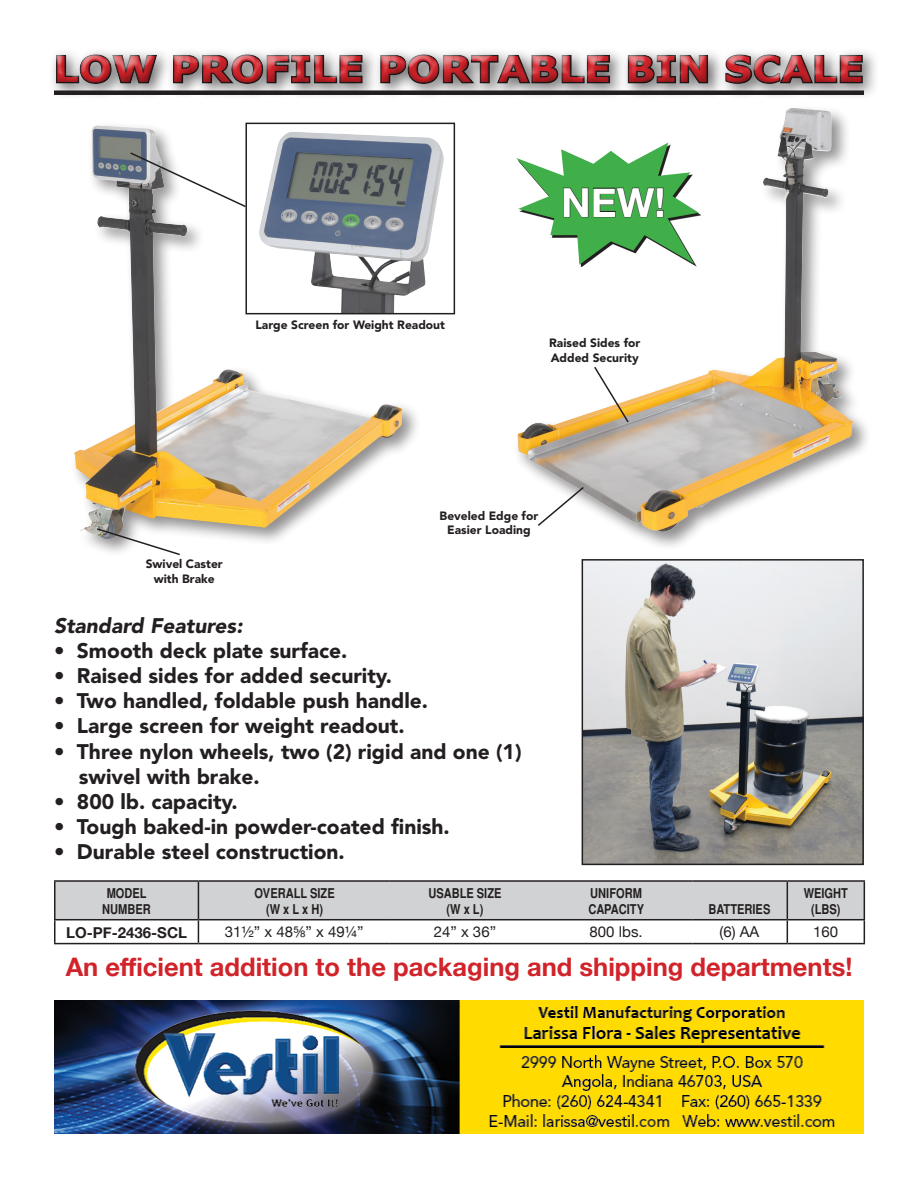
<style>
.page{position:relative;width:918px;height:1188px;background:#fff}
.page>*{position:absolute;margin:0;border:0;box-sizing:border-box;transform-origin:0 0}
.t1{font:700 40.05px "Helvetica Neue";color:#fff}
.t2{font:700 35.25px "Verdana";letter-spacing:.015em;color:#d1232a;scale:1.1 1}
.t3{font:700 25.5px "Helvetica Neue";color:#d1232a}
.t4{font:900 21px "Avenir";color:#231f20}
.t5{font:italic 900 21px "Avenir";color:#231f20}
.t6{font:15px "Helvetica Neue";color:#231f20}
.t7{font:700 15px "Helvetica Neue";color:#231f20}
.t8{font:700 condensed 13.5px "Helvetica";color:#231f20}
.t9{font:900 12px/14.4px "Avenir";color:#231f20;text-align:center}
</style>
<div class="page">
<img style="left:54px;top:1000px;width:810px;height:133px">
<div style="left:70px;top:121px;width:352px;height:437px;background:#231f20;opacity:.5"></div>
<img style="left:74px;top:131px;width:327px;height:408px">
<img style="left:517px;top:108px;width:336px;height:424px">
<img style="left:585px;top:562px;width:276px;height:300px">
<div style="left:582px;top:559px;width:282px;height:306px;border:2px solid #231f20"></div>
<img style="left:258px;top:132px;width:186px;height:179px">
<div style="left:245px;top:123px;width:210px;height:191px;border:2px solid #231f20"></div>
<hr style="left:54px;top:880px;width:144px;height:2px;background:#231f20">
<hr style="left:54px;top:882px;width:2px;height:37px;background:#231f20">
<hr style="left:198px;top:880px;width:192px;height:2px;background:#231f20">
<hr style="left:390px;top:880px;width:150px;height:2px;background:#231f20">
<hr style="left:540px;top:880px;width:152px;height:2px;background:#231f20">
<hr style="left:692px;top:880px;width:95px;height:2px;background:#231f20">
<hr style="left:787px;top:880px;width:78px;height:2px;background:#231f20">
<hr style="left:54px;top:919px;width:144px;height:1px;background:#231f20">
<hr style="left:54px;top:920px;width:2px;height:23px;background:#231f20">
<svg style="left:55px;top:881px;width:810px;height:62px"></svg>
<hr style="left:54px;top:943px;width:144px;height:1px;background:#231f20">
<hr style="left:198px;top:943px;width:192px;height:1px;background:#231f20">
<hr style="left:390px;top:943px;width:150px;height:1px;background:#231f20">
<hr style="left:540px;top:943px;width:152px;height:1px;background:#231f20">
<hr style="left:692px;top:943px;width:95px;height:1px;background:#231f20">
<hr style="left:787px;top:943px;width:78px;height:1px;background:#231f20">
<div style="left:48px;top:49px;width:826px;height:46px;background:#231f20;opacity:.75"></div>
<div style="left:518px;top:144px;width:183px;height:123px;background:#fff"></div>
<svg style="left:516px;top:143px;width:183px;height:122px"></svg>
<svg style="left:129px;top:151px;width:118px;height:58px"></svg>
<svg style="left:95px;top:527px;width:87px;height:29px"></svg>
<svg style="left:536px;top:485px;width:49px;height:42px"></svg>
<svg style="left:593px;top:365px;width:37px;height:59px"></svg>
<h2 class="t2" style="left:54px;top:46px;width:738px">LOW PROFILE PORTABLE BIN SCALE</h2>
<p class="t9" style="left:256px;top:317px;width:191px">Large Screen for Weight Readout</p>
<p class="t1" style="left:561px;top:171px;width:106px">NEW!</p>
<p class="t9" style="left:549px;top:336px;width:93px;text-align:left">Raised Sides for<br>Added Security</p>
<p class="t9" style="left:146px;top:557px;width:79px">Swivel Caster with Brake</p>
<p class="t9" style="left:440px;top:508px;width:100px">Beveled Edge for<br>Easier Loading</p>
<p class="t5" style="left:54px;top:613px;width:190px">Standard Features:</p>
<p class="t4" style="left:54px;top:638px;width:295px">• Smooth deck plate surface.</p>
<p class="t4" style="left:54px;top:663px;width:339px">• Raised sides for added security.</p>
<p class="t4" style="left:54px;top:688px;width:376px">• Two handled, foldable push handle.</p>
<p class="t4" style="left:54px;top:713px;width:352px">• Large screen for weight readout.</p>
<p class="t4" style="left:54px;top:739px;width:469px">• Three nylon wheels, two (2) rigid and one (1)</p>
<p class="t4" style="left:79px;top:764px;width:182px">swivel with brake.</p>
<p class="t4" style="left:54px;top:789px;width:185px">• 800 lb. capacity.</p>
<p class="t4" style="left:54px;top:814px;width:397px">• Tough baked-in powder-coated finish.</p>
<p class="t4" style="left:54px;top:839px;width:292px">• Durable steel construction.</p>
<p class="t8" style="left:107px;top:885px;width:41px">MODEL</p>
<p class="t8" style="left:102px;top:901px;width:50px">NUMBER</p>
<p class="t8" style="left:254px;top:885px;width:82px">OVERALL SIZE</p>
<p class="t8" style="left:266px;top:901px;width:59px">(W x L x H)</p>
<p class="t8" style="left:428px;top:885px;width:75px">USABLE SIZE</p>
<p class="t8" style="left:446px;top:901px;width:38px">(W x L)</p>
<p class="t8" style="left:590px;top:885px;width:53px">UNIFORM</p>
<p class="t8" style="left:588px;top:901px;width:57px">CAPACITY</p>
<p class="t8" style="left:708px;top:901px;width:63px">BATTERIES</p>
<p class="t8" style="left:804px;top:885px;width:46px">WEIGHT</p>
<p class="t8" style="left:811px;top:901px;width:31px">(LBS)</p>
<p class="t7" style="left:66px;top:920px;width:122px">LO-PF-2436-SCL</p>
<p class="t6" style="left:225px;top:921px;width:140px">31½” x 48⅝” x 49¼”</p>
<p class="t6" style="left:434px;top:921px;width:64px">24” x 36”</p>
<p class="t6" style="left:590px;top:921px;width:55px">800 lbs.</p>
<p class="t6" style="left:720px;top:921px;width:41px">(6) AA</p>
<p class="t6" style="left:813px;top:921px;width:27px">160</p>
<p class="t3" style="left:66px;top:947px;width:788px">An efficient addition to the packaging and shipping departments!</p>
</div>
